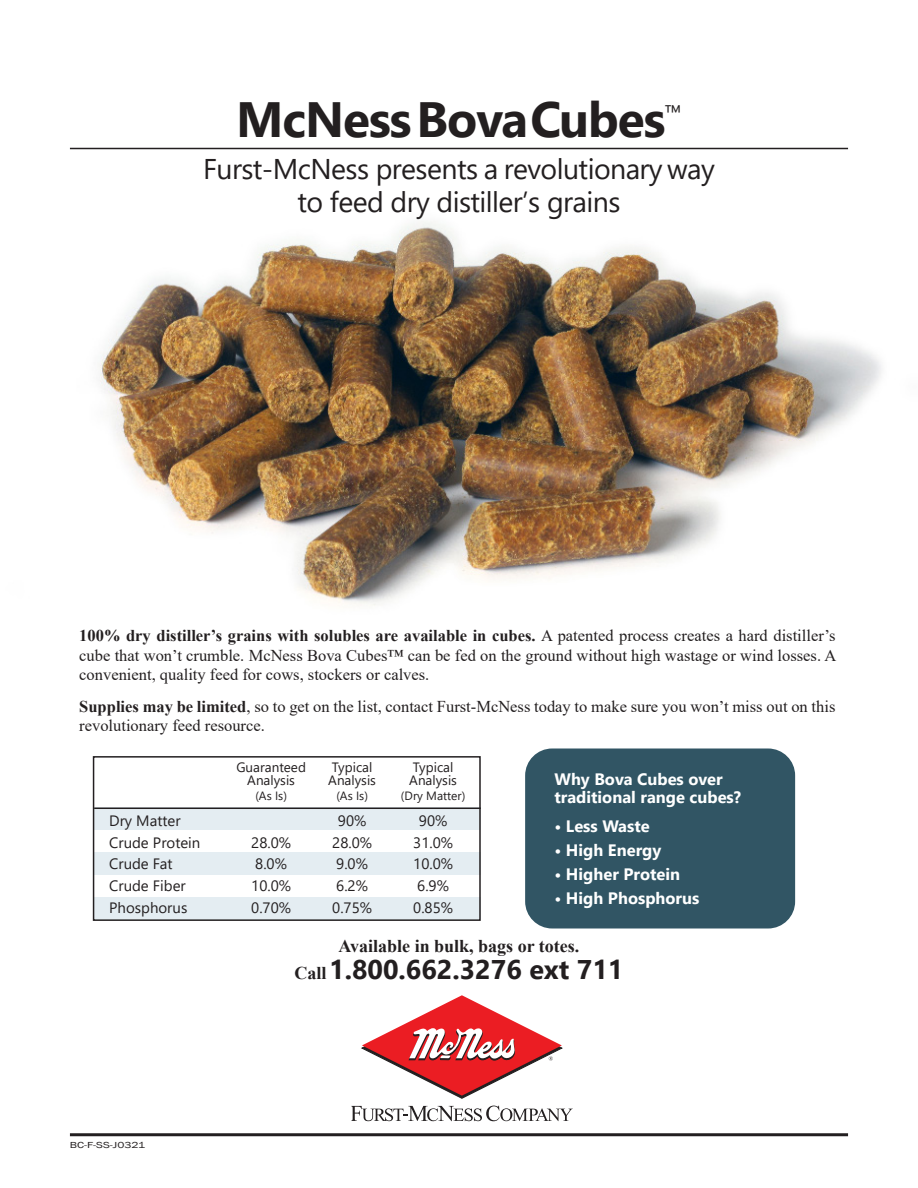
<style>
.page{position:relative;width:918px;height:1188px;background:#fff}
.page>*{position:absolute;margin:0;border:0;box-sizing:border-box;transform-origin:0 0}
.t1{font:700 49.5px "Segoe UI";letter-spacing:-.02em;color:#231f20}
.t2{font:28.5px "Segoe UI";letter-spacing:-.02em;color:#231f20}
.t3{font:700 27px "Segoe UI";color:#231f20}
.t4{font:700 18px "Times New Roman";color:#231f20}
.t5{font:16.5px/19.5px "Times New Roman";color:#231f20;text-align:justify}
.t6{font:700 16.5px "Segoe UI";color:#fff}
.t7{font:15px "Segoe UI";color:#231f20}
.t8{font:13.5px "Segoe UI";color:#231f20}
.t9{font:12px "Segoe UI";color:#231f20}
.t10{font:9px "Franklin Gothic";color:#231f20;scale:1.33 1}
.s1{font-weight:700}
.s2{font-family:"Times New Roman";font-size:18px}
</style>
<div class="page">
<hr style="left:70px;top:1133px;width:778px;height:3px;background:#231f20">
<img style="left:99px;top:221px;width:783px;height:385px">
<hr style="left:70px;top:148px;width:778px;height:1px;background:#231f20">
<div style="left:525px;top:748px;width:270px;height:180px;background:#315564;border-radius:27px"></div>
<div style="left:94px;top:898px;width:387px;height:22px;background:#e4edf2"></div>
<div style="left:94px;top:853px;width:387px;height:22px;background:#e4edf2"></div>
<div style="left:94px;top:808px;width:387px;height:22px;background:#e4edf2"></div>
<hr style="left:94px;top:808px;width:387px;height:1px;background:#231f20">
<div style="left:93px;top:756px;width:388px;height:165px;border:2px solid #231f20"></div>
<svg style="left:362px;top:995px;width:200px;height:103px"></svg>
<svg style="left:351px;top:1106px;width:222px;height:15px"></svg>
<p class="t1" style="left:236px;top:73px;width:447px">McNess Bova Cubes<sup>™</sup></p>
<p class="t2" style="left:203px;top:143px;width:513px">Furst-McNess presents a revolutionary way</p>
<p class="t2" style="left:298px;top:176px;width:324px">to feed dry distiller’s grains</p>
<p class="t5" style="left:79px;top:626px;width:759px"><span class="s1">100% dry distiller’s grains with solubles are available in cubes.</span> A patented process creates a hard distiller’s cube that won’t crumble. McNess Bova Cubes™ can be fed on the ground without high wastage or wind losses. A convenient, quality feed for cows, stockers or calves.</p>
<p class="t5" style="left:79px;top:696px;width:758px"><span class="s1">Supplies may be limited</span>, so to get on the list, contact Furst-McNess today to make sure you won’t miss out on this revolutionary feed resource.</p>
<p class="t6" style="left:554px;top:764px;width:170px">Why Bova Cubes over</p>
<p class="t6" style="left:554px;top:782px;width:188px">traditional range cubes?</p>
<p class="t6" style="left:554px;top:810px;width:97px">• Less Waste</p>
<p class="t6" style="left:554px;top:834px;width:108px">• High Energy</p>
<p class="t6" style="left:554px;top:858px;width:127px">• Higher Protein</p>
<p class="t6" style="left:554px;top:882px;width:147px">• High Phosphorus</p>
<p class="t8" style="left:236px;top:754px;width:71px">Guaranteed</p>
<p class="t8" style="left:332px;top:754px;width:42px">Typical</p>
<p class="t8" style="left:413px;top:754px;width:42px">Typical</p>
<p class="t8" style="left:247px;top:768px;width:49px">Analysis</p>
<p class="t8" style="left:328px;top:768px;width:49px">Analysis</p>
<p class="t8" style="left:409px;top:768px;width:49px">Analysis</p>
<p class="t9" style="left:255px;top:785px;width:33px">(As Is)</p>
<p class="t9" style="left:336px;top:785px;width:33px">(As Is)</p>
<p class="t9" style="left:401px;top:785px;width:66px">(Dry Matter)</p>
<p class="t7" style="left:109px;top:806px;width:73px">Dry Matter</p>
<p class="t7" style="left:338px;top:806px;width:30px">90%</p>
<p class="t7" style="left:419px;top:806px;width:30px">90%</p>
<p class="t7" style="left:109px;top:828px;width:93px">Crude Protein</p>
<p class="t7" style="left:251px;top:828px;width:41px">28.0%</p>
<p class="t7" style="left:332px;top:828px;width:41px">28.0%</p>
<p class="t7" style="left:413px;top:828px;width:41px">31.0%</p>
<p class="t7" style="left:109px;top:850px;width:65px">Crude Fat</p>
<p class="t7" style="left:255px;top:850px;width:33px">8.0%</p>
<p class="t7" style="left:336px;top:850px;width:33px">9.0%</p>
<p class="t7" style="left:413px;top:850px;width:41px">10.0%</p>
<p class="t7" style="left:109px;top:872px;width:78px">Crude Fiber</p>
<p class="t7" style="left:251px;top:872px;width:41px">10.0%</p>
<p class="t7" style="left:336px;top:872px;width:33px">6.2%</p>
<p class="t7" style="left:417px;top:872px;width:33px">6.9%</p>
<p class="t7" style="left:109px;top:893px;width:80px">Phosphorus</p>
<p class="t7" style="left:251px;top:893px;width:41px">0.70%</p>
<p class="t7" style="left:332px;top:893px;width:41px">0.75%</p>
<p class="t7" style="left:413px;top:893px;width:41px">0.85%</p>
<p class="t10" style="left:70px;top:1139px;width:58px">BC-F-SS-J0321</p>
<p class="t4" style="left:339px;top:933px;width:242px">Available in bulk, bags or totes.</p>
<p class="t3" style="left:295px;top:944px;width:330px"><span class="s2">Call</span>1.800.662.3276 ext 711</p>
</div>
